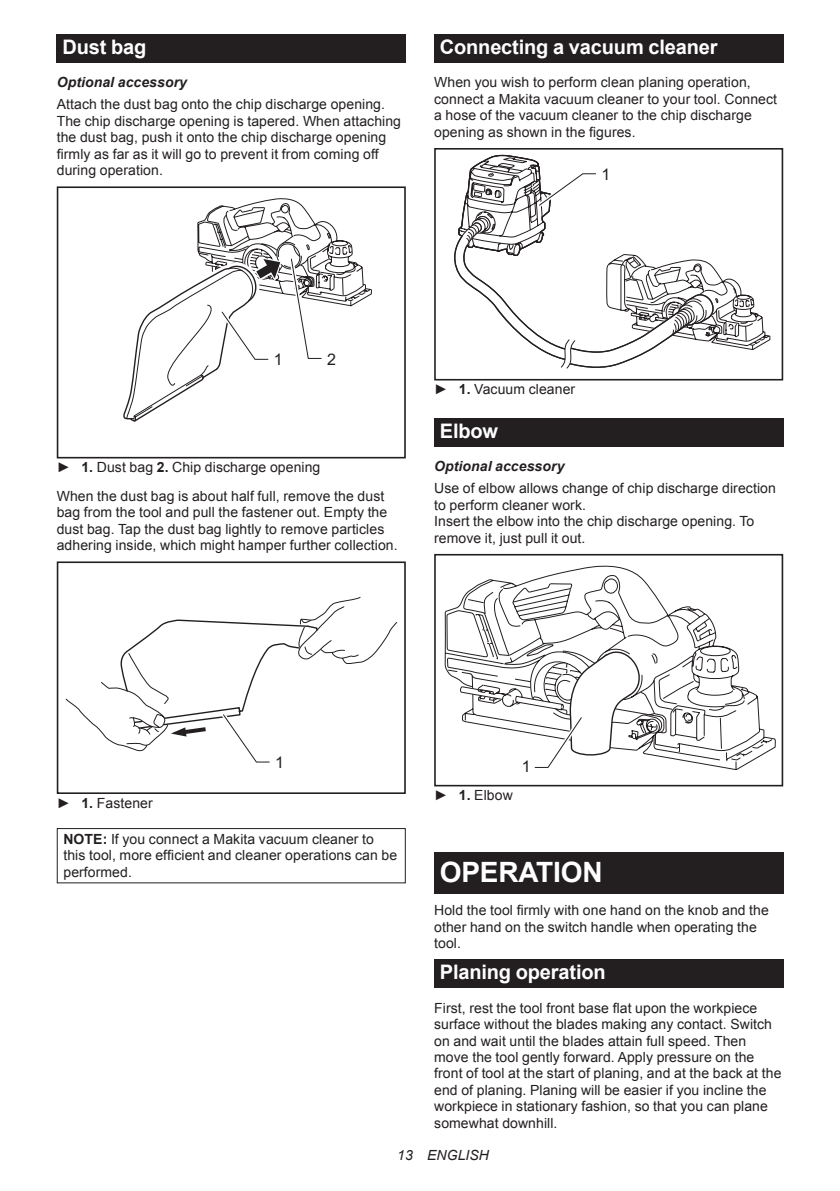
<style>
.page{position:relative;width:840px;height:1191px;background:#fff}
.page>*{position:absolute;margin:0;border:0;box-sizing:border-box;transform-origin:0 0}
.t1{font:700 28px "Arial";letter-spacing:-.01em;color:#fff}
.t2{font:700 20px "Arial";letter-spacing:-.01em;color:#fff}
.t3{font:16px "Arial";color:#231f20}
.t4{font:14px/16.4px "Arial";letter-spacing:.005em;color:#231f20}
.t5{font:italic 700 14px "Arial";letter-spacing:.005em;color:#231f20}
.t6{font:italic 14px "Arial";letter-spacing:.005em;color:#231f20}
.s1{font-weight:700}
</style>
<div class="page">
<div style="left:57px;top:34px;width:348px;height:29px;background:#231f20"></div>
<div style="left:57px;top:186px;width:348px;height:272px;border:2px solid #231f20"></div>
<svg style="left:123px;top:198px;width:249px;height:224px"></svg>
<svg style="left:65px;top:596px;width:332px;height:150px"></svg>
<div style="left:57px;top:561px;width:348px;height:233px;border:2px solid #231f20"></div>
<svg style="left:120px;top:618px;width:198px;height:145px"></svg>
<div style="left:57px;top:828px;width:348px;height:55px;border:1px solid #231f20"></div>
<div style="left:434px;top:34px;width:348px;height:29px;background:#231f20"></div>
<div style="left:434px;top:148px;width:348px;height:232px;border:2px solid #231f20"></div>
<svg style="left:452px;top:149px;width:318px;height:220px"></svg>
<div style="left:434px;top:418px;width:348px;height:28px;background:#231f20"></div>
<svg style="left:444px;top:565px;width:331px;height:206px"></svg>
<div style="left:434px;top:758px;width:73px;height:28px;background:#fff"></div>
<div style="left:434px;top:554px;width:348px;height:232px;border:2px solid #231f20"></div>
<svg style="left:460px;top:624px;width:233px;height:147px"></svg>
<div style="left:434px;top:852px;width:348px;height:41px;background:#231f20"></div>
<div style="left:434px;top:959px;width:348px;height:29px;background:#231f20"></div>
<h2 class="t2" style="left:62px;top:34px;width:85px">Dust bag</h2>
<p class="t5" style="left:57px;top:73px;width:132px">Optional accessory</p>
<p class="t4" style="left:57px;top:96px;width:345px">Attach the dust bag onto the chip discharge opening.<br>The chip discharge opening is tapered. When attaching the dust bag, push it onto the chip discharge opening firmly as far as it will go to prevent it from coming off during operation.</p>
<h2 class="t2" style="left:439px;top:34px;width:279px">Connecting a vacuum cleaner</h2>
<p class="t4" style="left:434px;top:74px;width:344px">When you wish to perform clean planing operation, connect a Makita vacuum cleaner to your tool. Connect a hose of the vacuum cleaner to the chip discharge opening as shown in the figures.</p>
<p class="t3" style="left:601px;top:164px;width:10px">1</p>
<p class="t3" style="left:273px;top:349px;width:10px">1</p>
<p class="t3" style="left:327px;top:348px;width:10px">2</p>
<p class="t4" style="left:57px;top:453px;width:329px;line-height:28.8px">► <span class="s1">1.</span> Dust bag <span class="s1">2.</span> Chip discharge opening<br>When the dust bag is about half full, remove the dust</p>
<p class="t4" style="left:57px;top:504px;width:342px">bag from the tool and pull the fastener out. Empty the dust bag. Tap the dust bag lightly to remove particles adhering inside, which might hamper further collection.</p>
<p class="t4" style="left:434px;top:381px;width:142px">► <span class="s1">1.</span> Vacuum cleaner</p>
<h2 class="t2" style="left:439px;top:417px;width:60px">Elbow</h2>
<p class="t5" style="left:434px;top:457px;width:132px">Optional accessory</p>
<p class="t4" style="left:434px;top:480px;width:343px">Use of elbow allows change of chip discharge direction to perform cleaner work.<br>Insert the elbow into the chip discharge opening. To remove it, just pull it out.</p>
<p class="t3" style="left:275px;top:752px;width:10px">1</p>
<p class="t4" style="left:57px;top:794px;width:97px">► <span class="s1">1.</span> Fastener</p>
<p class="t4" style="left:63px;top:831px;width:335px"><span class="s1">NOTE:</span> If you connect a Makita vacuum cleaner to this tool, more efficient and cleaner operations can be performed.</p>
<p class="t4" style="left:434px;top:787px;width:80px">► <span class="s1">1.</span> Elbow</p>
<p class="t3" style="left:521px;top:756px;width:10px">1</p>
<h1 class="t1" style="left:439px;top:853px;width:164px">OPERATION</h1>
<p class="t4" style="left:434px;top:902px;width:336px">Hold the tool firmly with one hand on the knob and the other hand on the switch handle when operating the tool.</p>
<h2 class="t2" style="left:439px;top:959px;width:167px">Planing operation</h2>
<p class="t4" style="left:434px;top:999px;width:348px">First, rest the tool front base flat upon the workpiece surface without the blades making any contact. Switch on and wait until the blades attain full speed. Then move the tool gently forward. Apply pressure on the front of tool at the start of planing, and at the back at the end of planing. Planing will be easier if you incline the workpiece in stationary fashion, so that you can plane somewhat downhill.</p>
<p class="t6" style="left:397px;top:1146px;width:93px">13 ENGLISH</p>
</div>
